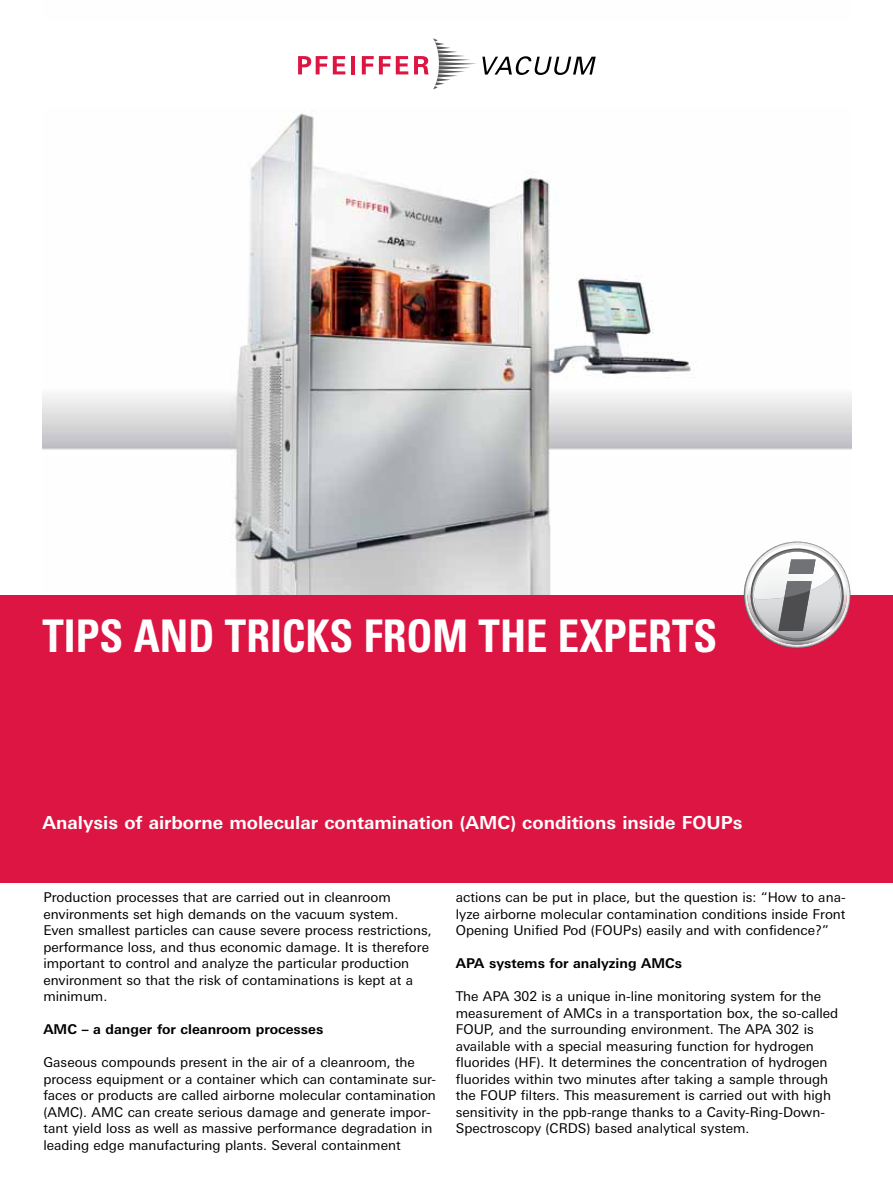
<style>
.page{position:relative;width:893px;height:1191px;background:#fff}
.page>*{position:absolute;margin:0;border:0;box-sizing:border-box;transform-origin:0 0}
.t1{font:700 condensed 45px "Univers";color:#fff;scale:.95 1}
.t2{font:700 18px "Univers Next W1 G";color:#fff}
.t3{font:13.5px/16.5px "Univers Next W1 G";color:#000}
.t4{font:700 13.5px "Univers Next W1 G";color:#000}
</style>
<div class="page">
<img style="left:43px;top:113px;width:808px;height:482px">
<svg style="left:298px;top:56px;width:29px;height:18px"></svg>
<svg style="left:333px;top:56px;width:12px;height:18px"></svg>
<hr style="left:351px;top:56px;width:4px;height:18px;background:#dd1542">
<svg style="left:362px;top:56px;width:46px;height:18px"></svg>
<svg style="left:414px;top:38px;width:182px;height:51px"></svg>
<div style="left:0;top:595px;width:893px;height:287px;background:#dd1542"></div>
<svg style="left:740px;top:541px;width:111px;height:107px"></svg>
<h1 class="t1" style="left:43px;top:608px;width:712px">TIPS AND TRICKS FROM THE EXPERTS</h1>
<h2 class="t2" style="left:43px;top:812px;width:701px">Analysis of airborne molecular contamination (AMC) conditions inside FOUPs</h2>
<p class="t3" style="left:43px;top:889px;width:390px">Production processes that are carried out in cleanroom environments set high demands on the vacuum system.<br>Even smallest particles can cause severe process restrictions, performance loss, and thus economic damage. It is therefore important to control and analyze the particular production environment so that the risk of contaminations is kept at a minimum.</p>
<p class="t4" style="left:43px;top:1021px;width:281px">AMC – a danger for cleanroom processes</p>
<p class="t3" style="left:43px;top:1054px;width:394px">Gaseous compounds present in the air of a cleanroom, the process equipment or a container which can contaminate sur&shy;faces or products are called airborne molecular contamination (AMC). AMC can create serious damage and generate impor&shy;tant yield loss as well as massive performance degradation in leading edge manufacturing plants. Several containment</p>
<p class="t3" style="left:456px;top:889px;width:391px;text-align:justify">actions can be put in place, but the question is: “How to ana&shy;lyze airborne molecular contamination conditions inside Front Opening Unified Pod (FOUPs) easily and with confidence?”</p>
<p class="t4" style="left:456px;top:955px;width:228px">APA systems for analyzing AMCs</p>
<p class="t3" style="left:456px;top:988px;width:384px">The APA 302 is a unique in-line monitoring system for the measurement of AMCs in a transportation box, the so-called FOUP, and the surrounding environment. The APA 302 is available with a special measuring function for hydrogen fluorides (HF). It determines the concentration of hydrogen fluorides within two minutes after taking a sample through the FOUP filters. This measurement is carried out with high sensitivity in the ppb-range thanks to a Cavity-Ring-Down-Spectroscopy (CRDS) based analytical system.</p>
</div>
